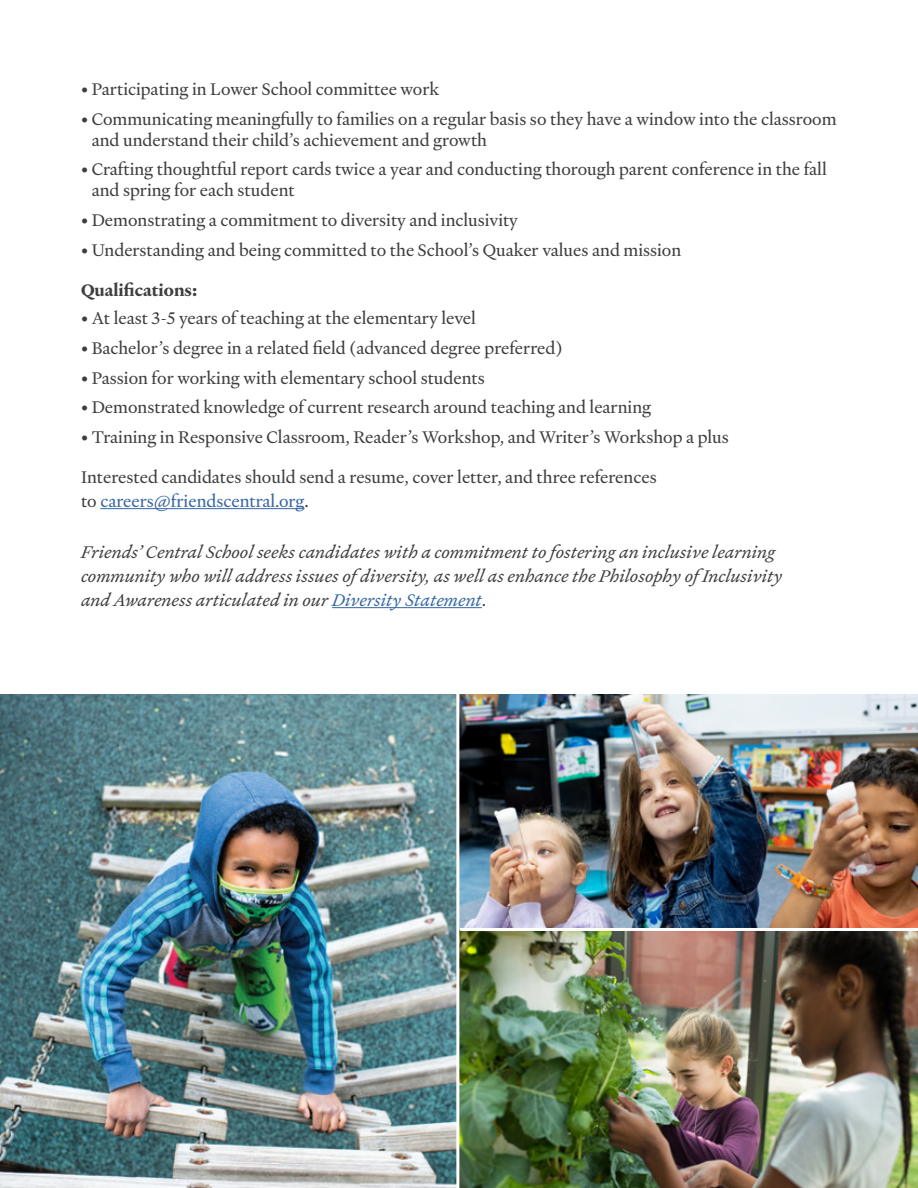
<style>
.page{position:relative;width:918px;height:1188px;background:#fff}
.page>*{position:absolute;margin:0;border:0;box-sizing:border-box;transform-origin:0 0}
.t1{font:18px/21px "Heldane Text";color:#3e3e3f}
.t2{font:italic 18px/24px "Heldane Text";color:#3e3e3f}
.t3{font:700 18px "Heldane Text";color:#3e3e3f}
.s1{color:#3667a4}
.s2{font-style:normal}
</style>
<div class="page">
<hr style="left:100px;top:508px;width:204px;height:1px;background:#3667a4">
<hr style="left:332px;top:607px;width:150px;height:1px;background:#3667a4">
<img style="left:0;top:694px;width:918px;height:494px">
<hr style="left:460px;top:928px;width:458px;height:3px;background:#fff">
<hr style="left:456px;top:683px;width:3px;height:505px;background:#fff">
<p class="t1" style="left:81px;top:78px;width:360px">• Participating in Lower School committee work</p>
<p class="t1" style="left:92px;top:108px;width:746px;text-indent:-11px">• Communicating meaningfully to families on a regular basis so they have a window into the classroom and understand their child’s achievement and growth</p>
<p class="t1" style="left:92px;top:159px;width:737px;text-indent:-11px">• Crafting thoughtful report cards twice a year and conducting thorough parent conference in the fall and spring for each student</p>
<p class="t1" style="left:81px;top:210px;width:439px">• Demonstrating a commitment to diversity and inclusivity</p>
<p class="t1" style="left:81px;top:239px;width:602px">• Understanding and being committed to the School’s Quaker values and mission</p>
<p class="t3" style="left:81px;top:278px;width:118px">Qualifications:</p>
<p class="t1" style="left:81px;top:307px;width:396px">• At least 3-5 years of teaching at the elementary level</p>
<p class="t1" style="left:81px;top:337px;width:483px">• Bachelor’s degree in a related field (advanced degree preferred)</p>
<p class="t1" style="left:81px;top:367px;width:405px">• Passion for working with elementary school students</p>
<p class="t1" style="left:81px;top:397px;width:572px">• Demonstrated knowledge of current research around teaching and learning</p>
<p class="t1" style="left:81px;top:426px;width:649px">• Training in Responsive Classroom, Reader’s Workshop, and Writer’s Workshop a plus</p>
<p class="t1" style="left:81px;top:465px;width:577px;line-height:24px">Interested candidates should send a resume, cover letter, and three references to <span class="s1">careers@friendscentral.org</span>.</p>
<p class="t2" style="left:81px;top:540px;width:703px">Friends’ Central School seeks candidates with a commitment to fostering an inclusive learning community who will address issues ofdiversity, as well as enhance the Philosophy ofInclusivity and Awareness articulated in our <span class="s1">Diversity Statement</span><span class="s2">.</span></p>
</div>
